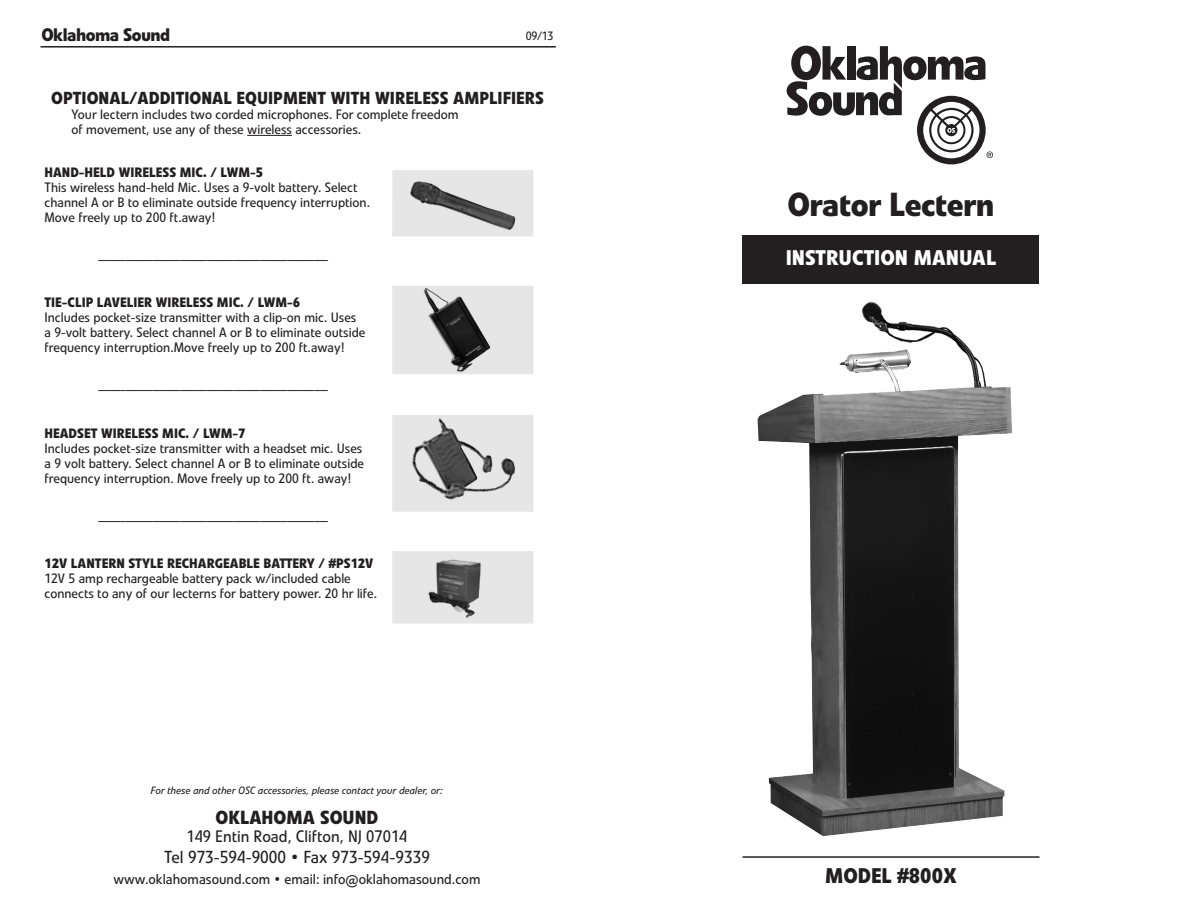
<style>
.page{position:relative;width:1188px;height:918px;background:#fff}
.page>*{position:absolute;margin:0;border:0;box-sizing:border-box;transform-origin:0 0}
.t1{font:700 33px "Linotype Veto";color:#231f20}
.t2{font:700 21px "Linotype Veto";color:#fff}
.t3{font:700 21px "Linotype Veto";color:#231f20}
.t4{font:700 18.75px "Linotype Veto";color:#231f20}
.t5{font:700 18px "Linotype Veto";letter-spacing:-.03em;color:#231f20}
.t6{font:700 17.25px "Linotype Veto";color:#231f20}
.t7{font:17.25px "Linotype Veto";color:#231f20}
.t8{font:16.5px "Linotype Veto";color:#231f20}
.t9{font:14.25px "Linotype Veto";color:#231f20}
.t10{font:13.5px/15px "Linotype Veto";color:#231f20}
.t11{font:700 13.5px "Linotype Veto";color:#231f20}
.t12{font:12px "Linotype Veto";color:#231f20}
.t13{font:italic 10.5px "Linotype Veto";color:#231f20}
</style>
<div class="page">
<hr style="left:742px;top:856px;width:298px;height:2px;background:#231f20">
<div style="left:742px;top:235px;width:298px;height:49px;background:#231f20"></div>
<div style="left:917px;top:96px;width:69px;height:68px;background:#231f20;border-radius:50%"></div>
<svg style="left:787px;top:46px;width:206px;height:112px"></svg>
<img style="left:758px;top:301px;width:254px;height:535px">
<hr style="left:247px;top:135px;width:45px;height:1px;background:#231f20">
<hr style="left:40px;top:46px;width:516px;height:2px;background:#231f20">
<img style="left:392px;top:551px;width:141px;height:73px">
<img style="left:392px;top:415px;width:141px;height:97px">
<img style="left:392px;top:286px;width:141px;height:88px">
<img style="left:392px;top:170px;width:141px;height:67px">
<p class="t5" style="left:41px;top:24px;width:131px">OKLAHOMA SOUND</p>
<p class="t12" style="left:526px;top:29px;width:29px">09/13</p>
<p class="t6" style="left:51px;top:87px;width:96px">OPTIONAL/ADDITI</p>
<p class="t6" style="left:189px;top:87px;width:23px">ONAL</p>
<p class="t6" style="left:237px;top:87px;width:58px">EQUI PMENT</p>
<p class="t6" style="left:331px;top:87px;width:24px">WITH</p>
<p class="t6" style="left:375px;top:87px;width:24px">WIRELE</p>
<p class="t6" style="left:431px;top:87px;width:115px">SS AMPLI FIERS</p>
<p class="t10" style="left:71px;top:107px;width:389px">Your lectern includes two corded microphones. For complete freedom</p>
<p class="t10" style="left:71px;top:122px;width:291px">of movement, use any of these wireless accessories.</p>
<p class="t11" style="left:44px;top:164px;width:10px">HAND</p>
<p class="t11" style="left:79px;top:164px;width:15px">-HELD</p>
<p class="t11" style="left:119px;top:164px;width:19px">WIRELE</p>
<p class="t11" style="left:162px;top:164px;width:102px">SS MIC. / LWM-5</p>
<p class="t10" style="left:44px;top:180px;width:327px">This wireless hand-held Mic. Uses a 9-volt battery. Select channel A or B to eliminate outside frequency interruption.<br>Move freely up to 200 ft.away!</p>
<p class="t10" style="left:98px;top:252px;width:231px">—————————————————</p>
<p class="t11" style="left:44px;top:294px;width:83px">TIE-CLI P LAVELIER</p>
<p class="t11" style="left:156px;top:294px;width:19px">WIRELE</p>
<p class="t11" style="left:200px;top:294px;width:102px">SS MIC. / LWM-6</p>
<p class="t10" style="left:44px;top:310px;width:322px">Includes pocket-size transmitter with a clip-on mic. Uses a 9-volt battery. Select channel A or B to eliminate outside frequency interruption.Move freely up to 200 ft.away!</p>
<p class="t10" style="left:98px;top:382px;width:231px">—————————————————</p>
<p class="t11" style="left:44px;top:425px;width:9px">HEAD</p>
<p class="t11" style="left:77px;top:425px;width:43px">SET WIRELE</p>
<p class="t11" style="left:145px;top:425px;width:102px">SS MIC. / LWM-7</p>
<p class="t10" style="left:44px;top:441px;width:321px">Includes pocket-size transmitter with a headset mic. Uses a 9 volt battery. Select channel A or B to eliminate outside frequency interruption. Move freely up to 200 ft. away!</p>
<p class="t10" style="left:98px;top:513px;width:231px">—————————————————</p>
<p class="t11" style="left:44px;top:555px;width:35px">12V LANTERN</p>
<p class="t11" style="left:129px;top:555px;width:48px">STYLE RECHAR</p>
<p class="t11" style="left:215px;top:555px;width:65px">GEABLE BATTER</p>
<p class="t11" style="left:307px;top:555px;width:68px">Y / #PS12V</p>
<p class="t10" style="left:44px;top:571px;width:308px">12V 5 amp rechargeable battery pack w/included cable</p>
<p class="t10" style="left:44px;top:586px;width:334px">connects to any of our lecterns for battery power. 20 hr life.</p>
<p class="t13" style="left:151px;top:784px;width:294px">For these and other OSC accessories, please contact your dealer, or:</p>
<p class="t4" style="left:216px;top:806px;width:164px">OKLAHOMA SOUND</p>
<p class="t8" style="left:186px;top:827px;width:223px">149 Entin Road, Clifton, NJ 07014</p>
<p class="t7" style="left:164px;top:847px;width:267px">Tel 973-594-9000 • Fax 973-594-9339</p>
<p class="t9" style="left:114px;top:871px;width:368px">www.oklahomasound.com • email: info@oklahomasound.com</p>
<p class="t1" style="left:787px;top:184px;width:209px">ORATOR LECTERN</p>
<p class="t2" style="left:786px;top:245px;width:212px">INSTRUCTION MANUAL</p>
<p class="t3" style="left:825px;top:863px;width:133px">MODEL #800X</p>
</div>
